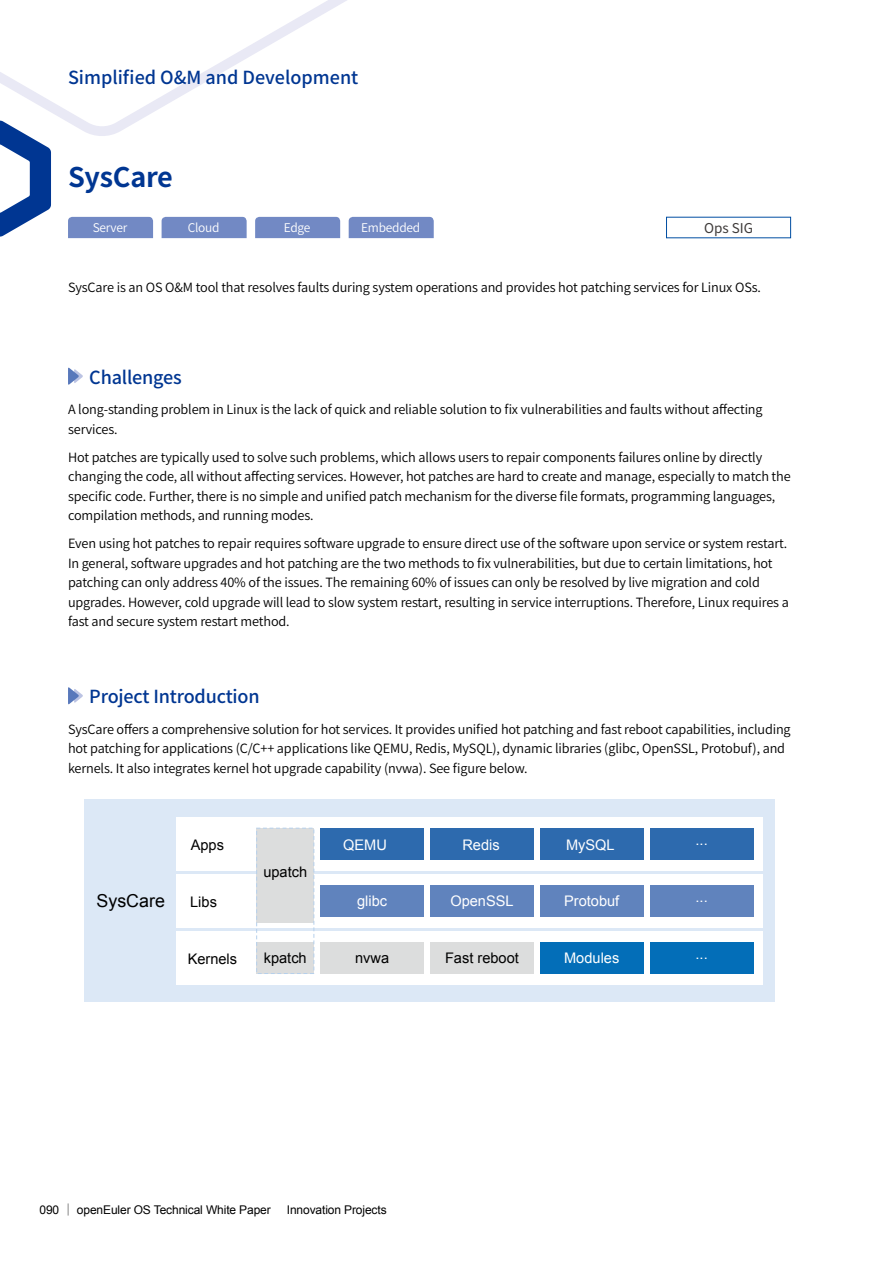
<style>
.page{position:relative;width:893px;height:1263px;background:#fff}
.page>*{position:absolute;margin:0;border:0;box-sizing:border-box;transform-origin:0 0}
.t1{font:700 27px "Source Han Sans CN";letter-spacing:-.01em;color:#003692}
.t2{font:500 18px "Source Han Sans CN";letter-spacing:-.01em;color:#003692}
.t3{font:17.85px "Arial";color:#000}
.t4{font:14.55px "Arial";color:#000}
.t5{font:14.55px "Arial";color:#fff}
.t6{font:13.5px "Source Han Sans CN";color:#3e3a39}
.t7{font:12.75px/19.5px "Source Han Sans CN";letter-spacing:-.01em;color:#000}
.t8{font:12px "Arial";letter-spacing:-.01em;color:#000}
.t9{font:12px "Source Han Sans CN";letter-spacing:-.02em;color:#fff}
</style>
<div class="page">
<svg style="left:0;top:0;width:347px;height:136px"></svg>
<svg style="left:0;top:120px;width:51px;height:117px"></svg>
<svg style="left:68px;top:1203px;width:1px;height:12px"></svg>
<svg style="left:68px;top:367px;width:15px;height:18px"></svg>
<svg style="left:68px;top:687px;width:15px;height:18px"></svg>
<div style="left:84px;top:800px;width:691px;height:202px;background:#dce8f6"></div>
<div style="left:176px;top:874px;width:587px;height:53px;background:#fff"></div>
<div style="left:321px;top:885px;width:103px;height:31px;background:#6083bd"></div>
<div style="left:430px;top:885px;width:104px;height:31px;background:#6083bd"></div>
<div style="left:540px;top:885px;width:103px;height:31px;background:#6083bd"></div>
<div style="left:650px;top:885px;width:103px;height:31px;background:#6083bd"></div>
<div style="left:176px;top:817px;width:587px;height:53px;background:#fff"></div>
<div style="left:176px;top:931px;width:587px;height:54px;background:#fff"></div>
<div style="left:257px;top:828px;width:57px;height:95px;background:#dcdddd"></div>
<div style="left:257px;top:942px;width:57px;height:31px;background:#dcdddd"></div>
<div style="left:321px;top:828px;width:103px;height:31px;background:#2d6aae"></div>
<div style="left:430px;top:828px;width:104px;height:31px;background:#2d6aae"></div>
<div style="left:540px;top:828px;width:103px;height:31px;background:#2d6aae"></div>
<div style="left:650px;top:828px;width:103px;height:31px;background:#2d6aae"></div>
<div style="left:321px;top:942px;width:103px;height:31px;background:#dcdddd"></div>
<div style="left:430px;top:942px;width:104px;height:31px;background:#dcdddd"></div>
<div style="left:540px;top:942px;width:103px;height:31px;background:#036eb8"></div>
<div style="left:650px;top:942px;width:103px;height:31px;background:#036eb8"></div>
<div style="left:256px;top:828px;width:58px;height:146px;border:1px dashed #b6d0ec"></div>
<div style="left:68px;top:217px;width:85px;height:21px;background:#7289c4"></div>
<div style="left:162px;top:217px;width:85px;height:21px;background:#7289c4"></div>
<div style="left:255px;top:217px;width:85px;height:21px;background:#7289c4"></div>
<div style="left:349px;top:217px;width:85px;height:21px;background:#7289c4"></div>
<h2 class="t2" style="left:68px;top:67px;width:292px">Simplified O&amp;M and Development</h2>
<h1 class="t1" style="left:68px;top:162px;width:106px">SysCare</h1>
<p class="t9" style="left:93px;top:221px;width:36px">Server</p>
<p class="t9" style="left:188px;top:221px;width:33px">Cloud</p>
<p class="t9" style="left:284px;top:221px;width:28px">Edge</p>
<p class="t9" style="left:361px;top:221px;width:61px">Embedded</p>
<p class="t6" style="left:704px;top:220px;width:51px">Ops SIG</p>
<p class="t7" style="left:68px;top:278px;width:694px">SysCare is an OS O&amp;M tool that resolves faults during system operations and provides hot patching services for Linux OSs.</p>
<h2 class="t2" style="left:89px;top:367px;width:94px">Challenges</h2>
<p class="t7" style="left:68px;top:400px;width:696px">A long-standing problem in Linux is the lack of quick and reliable solution to fix vulnerabilities and faults without affecting services.</p>
<p class="t7" style="left:68px;top:447px;width:724px">Hot patches are typically used to solve such problems, which allows users to repair components failures online by directly changing the code, all without affecting services. However, hot patches are hard to create and manage, especially to match the specific code. Further, there is no simple and unified patch mechanism for the diverse file formats, programming languages, compilation methods, and running modes.</p>
<p class="t7" style="left:68px;top:534px;width:722px">Even using hot patches to repair requires software upgrade to ensure direct use of the software upon service or system restart.<br>In general, software upgrades and hot patching are the two methods to fix vulnerabilities, but due to certain limitations, hot patching can only address 40% of the issues. The remaining 60% of issues can only be resolved by live migration and cold upgrades. However, cold upgrade will lead to slow system restart, resulting in service interruptions. Therefore, Linux requires a fast and secure system restart method.</p>
<h2 class="t2" style="left:89px;top:686px;width:172px">Project Introduction</h2>
<p class="t7" style="left:68px;top:720px;width:724px">SysCare offers a comprehensive solution for hot services. It provides unified hot patching and fast reboot capabilities, including hot patching for applications (C/C++ applications like QEMU, Redis, MySQL), dynamic libraries (glibc, OpenSSL, Protobuf), and kernels. It also integrates kernel hot upgrade capability (nvwa). See figure below.</p>
<h3 class="t3" style="left:97px;top:889px;width:70px">SysCare</h3>
<p class="t4" style="left:191px;top:835px;width:35px">Apps</p>
<p class="t4" style="left:190px;top:892px;width:28px">Libs</p>
<p class="t4" style="left:188px;top:949px;width:51px">Kernels</p>
<p class="t4" style="left:263px;top:862px;width:45px">upatch</p>
<p class="t4" style="left:264px;top:948px;width:44px">kpatch</p>
<p class="t5" style="left:343px;top:835px;width:45px">QEMU</p>
<p class="t5" style="left:462px;top:835px;width:39px">Redis</p>
<p class="t5" style="left:566px;top:835px;width:50px">MySQL</p>
<p class="t5" style="left:696px;top:830px;width:14px">...</p>
<p class="t5" style="left:357px;top:892px;width:32px">glibc</p>
<p class="t5" style="left:450px;top:892px;width:65px">OpenSSL</p>
<p class="t5" style="left:564px;top:892px;width:57px">Protobuf</p>
<p class="t5" style="left:696px;top:888px;width:14px">...</p>
<p class="t4" style="left:350px;top:945px;width:32px">glibc</p>
<p class="t4" style="left:449px;top:945px;width:65px">OpenSSL</p>
<p class="t4" style="left:689px;top:943px;width:26px">......</p>
<p class="t4" style="left:355px;top:948px;width:36px">nvwa</p>
<p class="t4" style="left:445px;top:948px;width:75px">Fast reboot</p>
<p class="t5" style="left:564px;top:948px;width:57px">Modules</p>
<p class="t5" style="left:696px;top:944px;width:14px">...</p>
<p class="t8" style="left:40px;top:1202px;width:21px">090</p>
<p class="t8" style="left:77px;top:1202px;width:195px">openEuler OS Technical White Paper</p>
<p class="t8" style="left:287px;top:1202px;width:101px">Innovation Projects</p>
</div>
